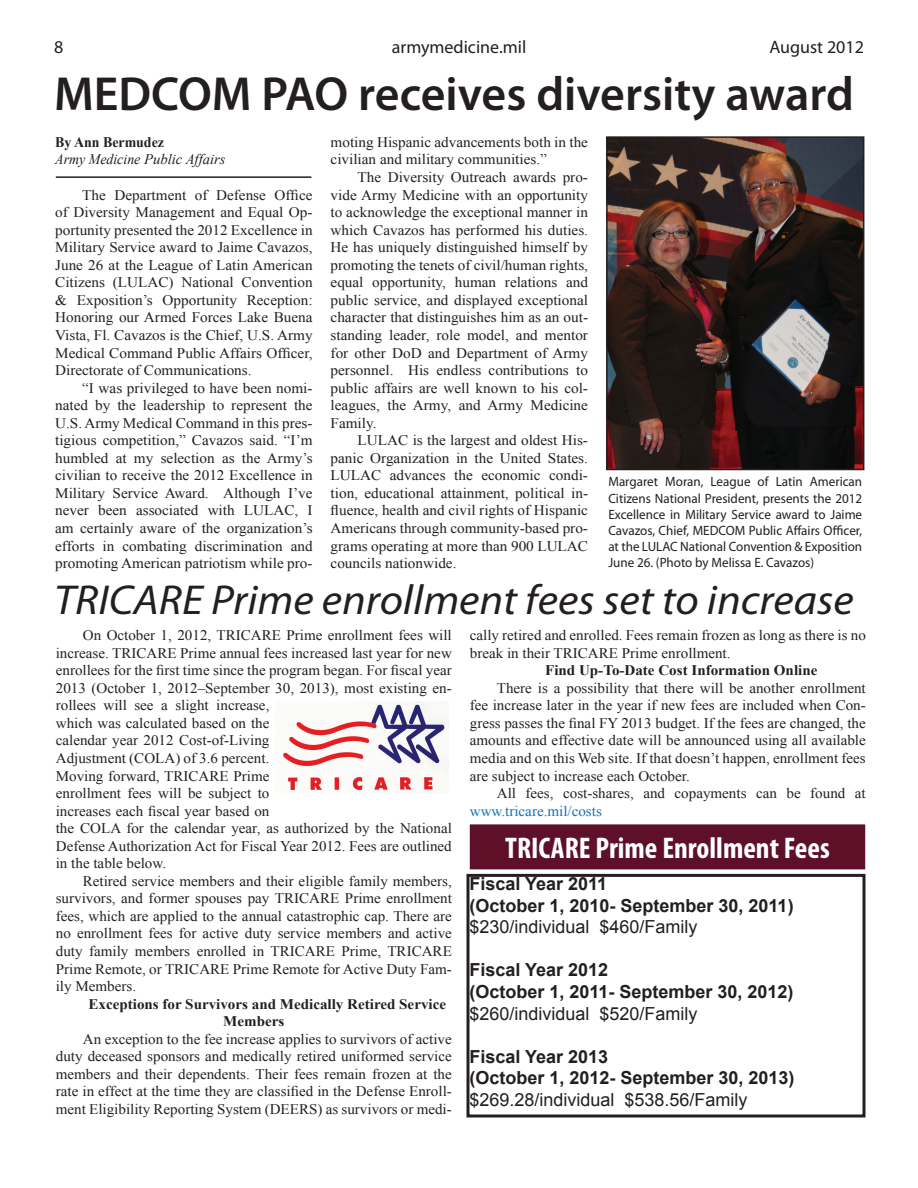
<style>
.page{position:relative;width:918px;height:1188px;background:#fff}
.page>*{position:absolute;margin:0;border:0;box-sizing:border-box;transform-origin:0 0}
.t1{font:600 48px "Myriad Pro";color:#231f20}
.t2{font:italic 42px "Myriad Pro";color:#231f20;scale:1.06 1}
.t3{font:700 condensed 30px "Myriad Pro";color:#fff}
.t4{font:700 18px/21.6px "Arial";color:#231f20}
.t5{font:18px "Arial";color:#231f20}
.t6{font:18px "Myriad Pro";color:#231f20}
.t7{font:14.7px/17.5px "Times New Roman";color:#231f20;text-align:justify}
.t8{font:14.7px/17.5px "Times New Roman";color:#231f20;text-align:justify;scale:1.04 1}
.t9{font:700 14.7px/17.5px "Times New Roman";color:#231f20}
.t10{font:italic 14.7px "Times New Roman";color:#231f20;scale:.95 1}
.t11{font:14.7px "Times New Roman";color:#1270b9}
.t12{font:700 14.7px "Times New Roman";color:#231f20;scale:.95 1}
.t13{font:13.5px/16.2px "Myriad Pro";color:#231f20;text-align:justify}
</style>
<div class="page">
<img style="left:609px;top:139px;width:252px;height:328px">
<div style="left:606px;top:136px;width:258px;height:334px;border:2px solid #231f20"></div>
<div style="left:471px;top:825px;width:393px;height:44px;background:#5e1029"></div>
<div style="left:470px;top:824px;width:395px;height:45px;border:2px solid #5e1029"></div>
<img style="left:283px;top:702px;width:166px;height:91px">
<div style="left:466px;top:874px;width:400px;height:244px;border:3px solid #231f20"></div>
<hr style="left:56px;top:176px;width:255px;height:2px;background:#231f20">
<p class="t6" style="left:54px;top:36px;width:11px">8</p>
<p class="t6" style="left:392px;top:36px;width:136px">armymedicine.mil</p>
<p class="t6" style="left:769px;top:36px;width:96px">August 2012</p>
<h1 class="t1" style="left:54px;top:64px;width:802px">MEDCOM PAO receives diversity award</h1>
<p class="t12" style="left:55px;top:132px;width:116px">By Ann Bermudez</p>
<p class="t10" style="left:55px;top:149px;width:181px">Army Medicine Public Affairs</p>
<p class="t8" style="left:55px;top:186px;width:249px;text-indent:27px">The Department of Defense Office of Diversity Management and Equal Op&shy;portunity presented the 2012 Excellence in Military Service award to Jaime Cavazos, June 26 at the League of Latin American Citizens (LULAC) National Convention &amp; Exposition’s Opportunity Reception:<br>Honoring our Armed Forces Lake Buena Vista, Fl. Cavazos is the Chief, U.S. Army Medical Command Public Affairs Officer, Directorate of Communications.</p>
<p class="t8" style="left:55px;top:379px;width:249px;text-indent:27px">“I was privileged to have been nomi&shy;nated by the leadership to represent the U.S. Army Medical Command in this pres&shy;tigious competition,” Cavazos said. “I’m humbled at my selection as the Army’s civilian to receive the 2012 Excellence in Military Service Award. Although I’ve never been associated with LULAC, I am certainly aware of the organization’s efforts in combating discrimination and promoting American patriotism while pro-</p>
<p class="t8" style="left:331px;top:133px;width:249px">moting Hispanic advancements both in the civilian and military communities.”</p>
<p class="t8" style="left:331px;top:168px;width:249px;text-indent:27px">The Diversity Outreach awards pro&shy;vide Army Medicine with an opportunity to acknowledge the exceptional manner in which Cavazos has performed his duties.<br>He has uniquely distinguished himself by promoting the tenets of civil/human rights, equal opportunity, human relations and public service, and displayed exceptional character that distinguishes him as an out&shy;standing leader, role model, and mentor for other DoD and Department of Army personnel. His endless contributions to public affairs are well known to his col&shy;leagues, the Army, and Army Medicine Family.</p>
<p class="t8" style="left:331px;top:431px;width:249px;text-indent:27px">LULAC is the largest and oldest His&shy;panic Organization in the United States.<br>LULAC advances the economic condi&shy;tion, educational attainment, political in&shy;fluence, health and civil rights of Hispanic Americans through community-based pro&shy;grams operating at more than 900 LULAC councils nationwide.</p>
<p class="t13" style="left:608px;top:474px;width:255px">Margaret Moran, League of Latin American Citizens National President, presents the 2012<br>Excellence in Military Service award to Jaime Cavazos, Chief, MEDCOM Public Affairs Officer, at the LULAC National Convention &amp; Exposition June 26. (Photo by Melissa E. Cavazos)</p>
<h2 class="t2" style="left:54px;top:574px;width:756px">TRICARE Prime enrollment fees set to increase</h2>
<p class="t7" style="left:56px;top:626px;width:398px;text-align:left;text-indent:27px">On October 1, 2012, TRICARE Prime enrollment fees will increase. TRICARE Prime annual fees increased last year for new enrollees for the first time since the program began. For fiscal year 2013 (October 1, 2012–September 30, 2013), most existing en&shy;rollees will see a slight increase,<br>which was calculated based on the<br>calendar year 2012 Cost-of-Living<br>Adjustment (COLA) of 3.6 percent.<br>Moving forward, TRICARE Prime<br>enrollment fees will be subject to<br>increases each fiscal year based on<br>the COLA for the calendar year, as authorized by the National Defense Authorization Act for Fiscal Year 2012. Fees are outlined in the table below.</p>
<p class="t7" style="left:56px;top:872px;width:398px;text-indent:27px">Retired service members and their eligible family members, survivors, and former spouses pay TRICARE Prime enrollment fees, which are applied to the annual catastrophic cap. There are no enrollment fees for active duty service members and active duty family members enrolled in TRICARE Prime, TRICARE Prime Remote, or TRICARE Prime Remote for Active Duty Fam&shy;ily Members.</p>
<p class="t9" style="left:223px;top:995px;width:224px;text-indent:-135px">Exceptions for Survivors and Medically Retired Service<br>Members</p>
<p class="t7" style="left:56px;top:1030px;width:398px;text-indent:27px">An exception to the fee increase applies to survivors of active duty deceased sponsors and medically retired uniformed service members and their dependents. Their fees remain frozen at the rate in effect at the time they are classified in the Defense Enroll&shy;ment Eligibility Reporting System (DEERS) as survivors or medi-</p>
<p class="t7" style="left:470px;top:626px;width:398px">cally retired and enrolled. Fees remain frozen as long as there is no break in their TRICARE Prime enrollment.</p>
<p class="t9" style="left:545px;top:661px;width:274px">Find Up-To-Date Cost Information Online</p>
<p class="t7" style="left:470px;top:679px;width:398px;text-indent:27px">There is a possibility that there will be another enrollment fee increase later in the year if new fees are included when Con&shy;gress passes the final FY 2013 budget. If the fees are changed, the amounts and effective date will be announced using all available media and on this Web site. If that doesn’t happen, enrollment fees are subject to increase each October.</p>
<p class="t7" style="left:497px;top:784px;width:370px">All fees, cost-shares, and copayments can be found at</p>
<p class="t11" style="left:470px;top:801px;width:134px">www.tricare.mil/costs</p>
<h3 class="t3" style="left:505px;top:829px;width:326px">TRICARE Prime Enrollment Fees</h3>
<p class="t4" style="left:470px;top:873px;width:326px">Fiscal Year 2011<br>(October 1, 2010- September 30, 2011)</p>
<p class="t5" style="left:470px;top:915px;width:230px">$230/individual $460/Family</p>
<p class="t4" style="left:470px;top:960px;width:326px">Fiscal Year 2012<br>(October 1, 2011- September 30, 2012)</p>
<p class="t5" style="left:470px;top:1001px;width:230px">$260/individual $520/Family</p>
<p class="t4" style="left:470px;top:1046px;width:327px">Fiscal Year 2013<br>(October 1, 2012- September 30, 2013)</p>
<p class="t5" style="left:470px;top:1088px;width:280px">$269.28/individual $538.56/Family</p>
</div>
